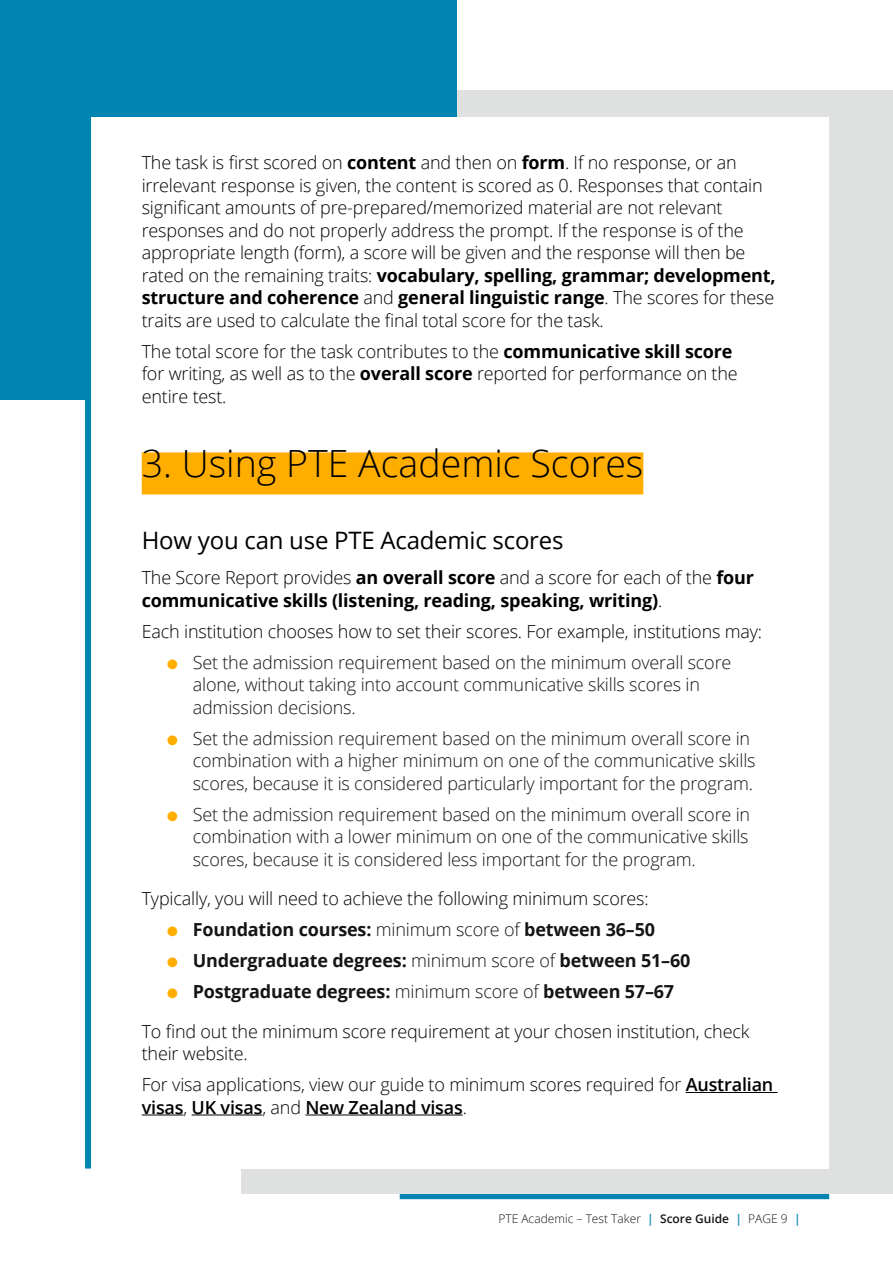
<style>
.page{position:relative;width:893px;height:1263px;background:#fff}
.page>*{position:absolute;margin:0;border:0;box-sizing:border-box;transform-origin:0 0}
.t1{font:300 37.5px "Open Sans";color:#000}
.t2{font:24px "Open Sans";letter-spacing:-.01em;color:#000}
.t3{font:300 18px/22.5px "Open Sans";letter-spacing:-.01em;color:#000}
.t4{font:300 18px/22.5px "Open Sans";letter-spacing:-.01em;color:#151515}
.t5{font:700 18px/22.5px "Open Sans";letter-spacing:-.01em;color:#000}
.t6{font:700 18px "Open Sans";letter-spacing:-.01em;color:#151515}
.t7{font:600 18px "Open Sans";letter-spacing:-.01em;color:#000}
.t8{font:300 12px "Open Sans";color:#151515}
.s1{font-weight:700}
.s2{font-weight:300}
.s3{color:#ffae00}
.s4{font-weight:700;color:#151515}
.s5{color:#151515}
.s6{font-weight:600}
.s7{font-weight:600;color:#0085b2}
</style>
<div class="page">
<div style="left:241px;top:90px;width:652px;height:27px;background:#dfe1e1"></div>
<div style="left:400px;top:1193px;width:429px;height:6px;background:#0085b2"></div>
<div style="left:829px;top:90px;width:64px;height:1103px;background:#dfe1e1"></div>
<div style="left:0;top:0;width:91px;height:400px;background:#0085b2"></div>
<div style="left:0;top:0;width:456px;height:117px;background:#0085b2"></div>
<div style="left:241px;top:1144px;width:652px;height:49px;background:#dfe1e1"></div>
<div style="left:91px;top:117px;width:738px;height:1051px;background:#fff"></div>
<div style="left:85px;top:112px;width:6px;height:1056px;background:#0085b2"></div>
<div style="left:142px;top:452px;width:501px;height:42px;background:#ffae00"></div>
<hr style="left:686px;top:1092px;width:92px;height:1px;background:#000">
<hr style="left:142px;top:1114px;width:41px;height:1px;background:#000">
<hr style="left:192px;top:1114px;width:70px;height:1px;background:#000">
<hr style="left:305px;top:1114px;width:158px;height:1px;background:#000">
<p class="t3" style="left:142px;top:151px;width:635px">The task is first scored on <span class="s1">content</span> and then on <span class="s1">form</span>. If no response, or an irrelevant response is given, the content is scored as 0. Responses that contain significant amounts of pre-prepared/memorized material are not relevant responses and do not properly address the prompt. If the response is of the appropriate length (form), a score will be given and the response will then be rated on the remaining traits: <span class="s1">vocabulary, spelling, grammar; development, structure and coherence</span> and <span class="s1">general linguistic range</span>. The scores for these traits are used to calculate the final total score for the task.</p>
<p class="t3" style="left:142px;top:339px;width:598px">The total score for the task contributes to the <span class="s1">communicative skill score </span>for writing, as well as to the <span class="s1">overall score</span> reported for performance on the entire test.</p>
<h1 class="t1" style="left:142px;top:438px;width:503px">3. Using PTE Academic Scores</h1>
<h2 class="t2" style="left:142px;top:524px;width:423px">How you can use PTE Academic scores</h2>
<p class="t5" style="left:142px;top:566px;width:614px"><span class="s2">The Score Report provides</span> an overall score <span class="s2">and a score for each of the</span> four communicative skills (listening, reading, speaking, writing)<span class="s2">.</span></p>
<p class="t3" style="left:142px;top:619px;width:622px">Each institution chooses how to set their scores. For example, institutions may:</p>
<p class="t4" style="left:193px;top:650px;width:540px;text-indent:-26px"><span class="s3">●</span> Set the admission requirement based on the minimum overall score alone, without taking into account communicative skills scores in admission decisions.</p>
<p class="t4" style="left:193px;top:726px;width:564px;text-indent:-26px"><span class="s3">●</span> Set the admission requirement based on the minimum overall score in combination with a higher minimum on one of the communicative skills scores, because it is considered particularly important for the program.</p>
<p class="t4" style="left:193px;top:802px;width:559px;text-align:justify;text-indent:-26px"><span class="s3">●</span> Set the admission requirement based on the minimum overall score in combination with a lower minimum on one of the communicative skills scores, because it is considered less important for the program.</p>
<p class="t3" style="left:142px;top:887px;width:508px">Typically, you will need to achieve the following minimum scores:</p>
<p class="t6" style="left:167px;top:917px;width:489px"><span class="s3">●</span> Foundation courses: <span class="s2">minimum score of</span> between 36–50</p>
<p class="t6" style="left:167px;top:948px;width:525px"><span class="s3">●</span> Undergraduate degrees: <span class="s2">minimum score of</span> between 51–60</p>
<p class="t3" style="left:142px;top:971px;width:609px;line-height:39.5px;text-indent:26px"><span class="s3">●</span> <span class="s4">Postgraduate degrees:</span> <span class="s5">minimum score of</span> <span class="s4">between 57–67<br></span>To find out the minimum score requirement at your chosen institution, check</p>
<p class="t3" style="left:142px;top:1037px;width:633px;line-height:31px">their website.<br>For visa applications, view our guide to minimum scores required for <span class="s6">Australian</span></p>
<p class="t7" style="left:142px;top:1095px;width:327px">visas<span class="s2">,</span> UK visas<span class="s2">, and</span> New Zealand visas<span class="s2">.</span></p>
<p class="t8" style="left:498px;top:1210px;width:304px">PTE Academic – Test Taker <span class="s7">|</span> <span class="s6">Score Guide</span> <span class="s7">|</span> PAGE 9 <span class="s7">|</span></p>
</div>
